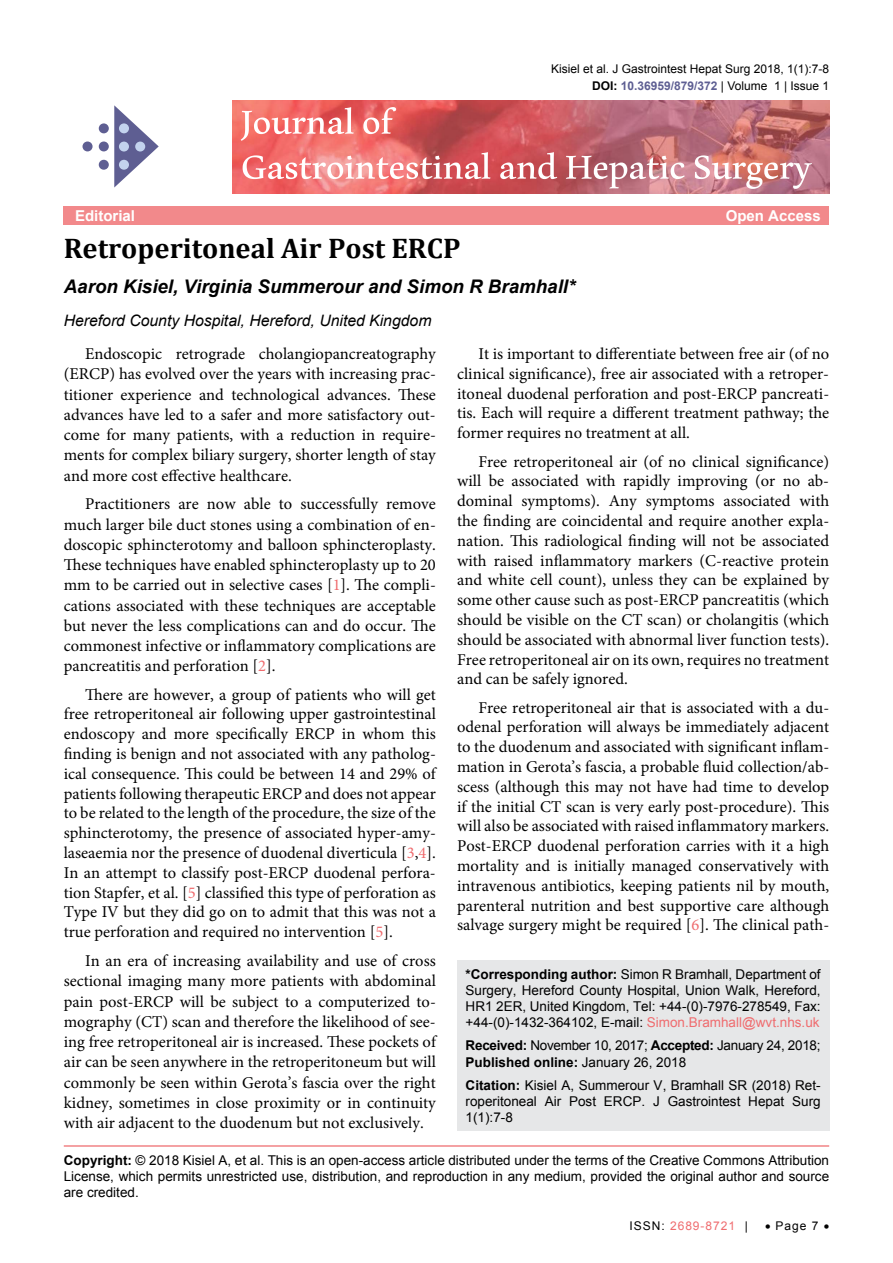
<style>
.page{position:relative;width:893px;height:1263px;background:#fff}
.page>*{position:absolute;margin:0;border:0;box-sizing:border-box;transform-origin:0 0}
.t1{font:58.5px/45px "Aldhabi";color:#fff}
.t2{font:700 28.5px "Cambria";color:#000}
.t3{font:italic 700 18.75px "Arial";color:#000}
.t4{font:16.5px/19.8px "Minion Pro";color:#000;text-align:justify}
.t5{font:italic 15.75px "Arial";color:#000}
.t6{font:700 15px "Arial";color:#fff}
.t7{font:13.5px/16.2px "Arial";color:#000;text-align:justify}
.t8{font:13.5px/16.2px "Arial";letter-spacing:-.02em;color:#000}
.t9{font:12px "Arial";color:#000}
.t10{font:700 12px "Arial";color:#5e5f93}
.t11{font:12px "Arial";letter-spacing:.08em;color:#ef6c6f}
.s1{color:#000}
.s2{font-weight:400;color:#000}
.s3{color:#ef6c6f}
.s4{font-weight:700}
</style>
<div class="page">
<div style="left:457px;top:960px;width:372px;height:170px;background:#e6e7e8"></div>
<hr style="left:64px;top:1145px;width:765px;height:2px;background:#ef6c6f">
<div style="left:64px;top:207px;width:765px;height:18px;background:#f2898b"></div>
<img style="left:233px;top:100px;width:596px;height:93px">
<svg style="left:114px;top:105px;width:45px;height:83px"></svg>
<div style="left:99px;top:123px;width:10px;height:10px;background:#5e5e92;border-radius:50%"></div>
<div style="left:83px;top:141px;width:10px;height:10px;background:#5e5e92;border-radius:50%"></div>
<div style="left:99px;top:141px;width:10px;height:10px;background:#5e5e92;border-radius:50%"></div>
<div style="left:119px;top:142px;width:10px;height:9px;background:#c3d3ee;border-radius:50%"></div>
<div style="left:135px;top:142px;width:10px;height:9px;background:#c3d3ee;border-radius:50%"></div>
<div style="left:119px;top:160px;width:10px;height:10px;background:#c3d3ee;border-radius:50%"></div>
<div style="left:119px;top:123px;width:10px;height:10px;background:#c3d3ee;border-radius:50%"></div>
<div style="left:99px;top:160px;width:10px;height:10px;background:#5e5e92;border-radius:50%"></div>
<p class="t9" style="left:551px;top:60px;width:280px">Kisiel et al. J Gastrointest Hepat Surg 2018, 1(1):7-8</p>
<p class="t10" style="left:592px;top:78px;width:239px"><span class="s1">DOI:</span> 10.36959/879/372 <span class="s2">| Volume 1 | Issue 1</span></p>
<h1 class="t1" style="left:241px;top:94px;width:572px">Journal of<br>Gastrointestinal and Hepatic Surgery</h1>
<p class="t6" style="left:75px;top:206px;width:62px">Editorial</p>
<p class="t6" style="left:726px;top:206px;width:97px">Open Access</p>
<h2 class="t2" style="left:64px;top:228px;width:398px">Retroperitoneal Air Post ERCP</h2>
<p class="t3" style="left:64px;top:274px;width:513px">Aaron Kisiel, Virginia Summerour and Simon R Bramhall*</p>
<p class="t5" style="left:64px;top:310px;width:369px">Hereford County Hospital, Hereford, United Kingdom</p>
<p class="t4" style="left:64px;top:344px;width:374px;line-height:20.2px;text-indent:21px">Endoscopic retrograde cholangiopancreatography (ERCP) has evolved over the years with increasing prac&shy;titioner experience and technological advances. These advances have led to a safer and more satisfactory out&shy;come for many patients, with a reduction in require&shy;ments for complex biliary surgery, shorter length of stay and more cost effective healthcare.</p>
<p class="t4" style="left:64px;top:494px;width:374px;line-height:20.2px;text-indent:21px">Practitioners are now able to successfully remove much larger bile duct stones using a combination of en&shy;doscopic sphincterotomy and balloon sphincteroplasty.<br>These techniques have enabled sphincteroplasty up to 20 mm to be carried out in selective cases [<span class="s3">1</span>]. The compli&shy;cations associated with these techniques are acceptable but never the less complications can and do occur. The commonest infective or inflammatory complications are pancreatitis and perforation [<span class="s3">2</span>].</p>
<p class="t4" style="left:64px;top:684px;width:374px;text-indent:21px">There are however, a group of patients who will get free retroperitoneal air following upper gastrointestinal endoscopy and more specifically ERCP in whom this finding is benign and not associated with any patholog&shy;ical consequence. This could be between 14 and 29% of patients following therapeutic ERCP and does not appear to be related to the length of the procedure, the size of the sphincterotomy, the presence of associated hyper-amy&shy;laseaemia nor the presence of duodenal diverticula [<span class="s3">3</span>,<span class="s3">4</span>].<br>In an attempt to classify post-ERCP duodenal perfora&shy;tion Stapfer, et al. [<span class="s3">5</span>] classified this type of perforation as Type IV but they did go on to admit that this was not a true perforation and required no intervention [<span class="s3">5</span>].</p>
<p class="t4" style="left:64px;top:951px;width:374px;line-height:20.2px;text-indent:21px">In an era of increasing availability and use of cross sectional imaging many more patients with abdominal pain post-ERCP will be subject to a computerized to&shy;mography (CT) scan and therefore the likelihood of see&shy;ing free retroperitoneal air is increased. These pockets of air can be seen anywhere in the retroperitoneum but will commonly be seen within Gerota’s fascia over the right kidney, sometimes in close proximity or in continuity with air adjacent to the duodenum but not exclusively.</p>
<p class="t4" style="left:457px;top:344px;width:374px;text-indent:21px">It is important to differentiate between free air (of no clinical significance), free air associated with a retroper&shy;itoneal duodenal perforation and post-ERCP pancreati&shy;tis. Each will require a different treatment pathway; the former requires no treatment at all.</p>
<p class="t4" style="left:457px;top:451px;width:374px;text-indent:21px">Free retroperitoneal air (of no clinical significance) will be associated with rapidly improving (or no ab&shy;dominal symptoms). Any symptoms associated with the finding are coincidental and require another expla&shy;nation. This radiological finding will not be associated with raised inflammatory markers (C-reactive protein and white cell count), unless they can be explained by some other cause such as post-ERCP pancreatitis (which should be visible on the CT scan) or cholangitis (which should be associated with abnormal liver function tests).<br>Free retroperitoneal air on its own, requires no treatment and can be safely ignored.</p>
<p class="t4" style="left:457px;top:697px;width:374px;text-indent:21px">Free retroperitoneal air that is associated with a du&shy;odenal perforation will always be immediately adjacent to the duodenum and associated with significant inflam&shy;mation in Gerota’s fascia, a probable fluid collection/ab&shy;scess (although this may not have had time to develop if the initial CT scan is very early post-procedure). This will also be associated with raised inflammatory markers.<br>Post-ERCP duodenal perforation carries with it a high mortality and is initially managed conservatively with intravenous antibiotics, keeping patients nil by mouth, parenteral nutrition and best supportive care although salvage surgery might be required [<span class="s3">6</span>]. The clinical path-</p>
<p class="t7" style="left:466px;top:966px;width:357px"><span class="s4">*Corresponding author:</span> Simon R Bramhall, Department of Surgery, Hereford County Hospital, Union Walk, Hereford, HR1 2ER, United Kingdom, Tel: +44-(0)-7976-278549, Fax: +44-(0)-1432-364102, E-mail: <span class="s3">Simon.Bramhall@wvt.nhs.uk</span></p>
<p class="t8" style="left:466px;top:1038px;width:356px"><span class="s4">Received:</span> November 10, 2017; <span class="s4">Accepted:</span> January 24, 2018;<br><span class="s4">Published online:</span> January 26, 2018</p>
<p class="t7" style="left:466px;top:1077px;width:357px"><span class="s4">Citation:</span> Kisiel A, Summerour V, Bramhall SR (2018) Ret&shy;roperitoneal Air Post ERCP. J Gastrointest Hepat Surg 1(1):7-8</p>
<p class="t7" style="left:64px;top:1152px;width:767px"><span class="s4">Copyright:</span> © 2018 Kisiel A, et al. This is an open-access article distributed under the terms of the Creative Commons Attribution License, which permits unrestricted use, distribution, and reproduction in any medium, provided the original author and source are credited.</p>
<p class="t11" style="left:630px;top:1217px;width:120px"><span class="s1">ISSN:</span> 2689-8721 <span class="s1">|</span></p>
<p class="t9" style="left:765px;top:1218px;width:66px">• Page 7 •</p>
</div>
